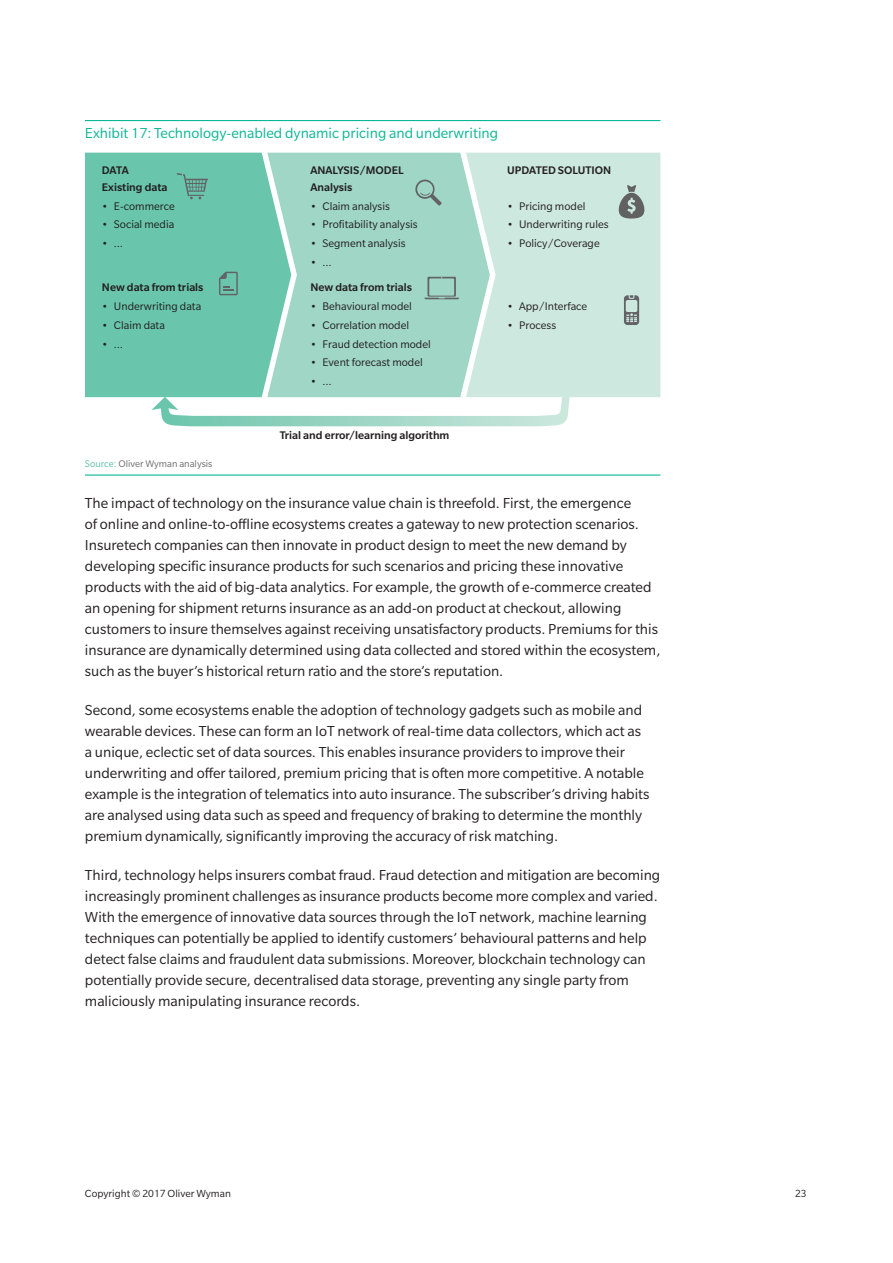
<style>
.page{position:relative;width:893px;height:1263px;background:#fff}
.page>*{position:absolute;margin:0;border:0;box-sizing:border-box;transform-origin:0 0}
.t1{font:15.75px/21px "Slate Pro";color:#231f20}
.t2{font:15.75px "Slate Pro";color:#0cb795}
.t3{font:12px "Slate Pro";color:#231f20}
.t4{font:500 12px/25.5px "Slate Pro";color:#231f20}
.t5{font:11.25px "Slate Pro";color:#231f20}
.Exhibit_Source_Last{font:10.5px "Slate Pro";color:#6c6d70}
.s1{color:#5fc2a6}
.s2{font-weight:400}
</style>
<div class="page">
<hr style="left:85px;top:120px;width:575px;height:1px;background:#0cb795">
<hr style="left:85px;top:474px;width:575px;height:2px;background:#0cb795">
<div style="left:85px;top:153px;width:183px;height:244px;background:#69c6ac"></div>
<svg style="left:268px;top:153px;width:198px;height:243px;background:#a0d6c5"></svg>
<svg style="left:466px;top:153px;width:194px;height:244px;background:#cbe7de"></svg>
<svg style="left:177px;top:173px;width:31px;height:26px"></svg>
<svg style="left:219px;top:272px;width:19px;height:23px"></svg>
<svg style="left:415px;top:180px;width:27px;height:26px"></svg>
<svg style="left:424px;top:277px;width:35px;height:22px"></svg>
<svg style="left:619px;top:185px;width:25px;height:33px"></svg>
<svg style="left:624px;top:295px;width:15px;height:30px"></svg>
<svg style="left:152px;top:396px;width:418px;height:30px"></svg>
<p class="t2" style="left:85px;top:124px;width:415px">Exhibit 17: Technology-enabled dynamic pricing and underwriting</p>
<p class="t4" style="left:102px;top:157px;width:28px">DATA</p>
<p class="t4" style="left:310px;top:157px;width:95px">ANALYSIS/MODEL</p>
<p class="t4" style="left:507px;top:157px;width:106px">UPDATED SOLUTION</p>
<p class="t4" style="left:102px;top:174px;width:67px">Existing data</p>
<p class="t4" style="left:310px;top:174px;width:43px">Analysis</p>
<p class="t3" style="left:102px;top:200px;width:74px">• E-commerce</p>
<p class="t3" style="left:102px;top:218px;width:74px">• Social media</p>
<p class="t3" style="left:102px;top:237px;width:23px">• …</p>
<p class="t4" style="left:102px;top:275px;width:103px">New data from trials</p>
<p class="t3" style="left:102px;top:300px;width:101px">• Underwriting data</p>
<p class="t3" style="left:102px;top:319px;width:64px">• Claim data</p>
<p class="t3" style="left:102px;top:338px;width:23px">• …</p>
<p class="Exhibit_Source_Last" style="left:85px;top:458px;width:129px"><span class="s1">Source:</span> Oliver Wyman analysis</p>
<p class="t3" style="left:310px;top:200px;width:81px">• Claim analysis</p>
<p class="t3" style="left:310px;top:218px;width:109px">• Profitability analysis</p>
<p class="t3" style="left:310px;top:237px;width:97px">• Segment analysis</p>
<p class="t4" style="left:310px;top:249px;width:103px"><span class="s2">• …<br></span>New data from trials</p>
<p class="t3" style="left:310px;top:300px;width:103px">• Behavioural model</p>
<p class="t3" style="left:310px;top:319px;width:100px">• Correlation model</p>
<p class="t3" style="left:310px;top:338px;width:122px">• Fraud detection model</p>
<p class="t3" style="left:310px;top:356px;width:114px">• Event forecast model</p>
<p class="t3" style="left:310px;top:375px;width:23px">• …</p>
<p class="t4" style="left:280px;top:423px;width:171px">Trial and error/learning algorithm</p>
<p class="t3" style="left:507px;top:200px;width:80px">• Pricing model</p>
<p class="t3" style="left:507px;top:218px;width:103px">• Underwriting rules</p>
<p class="t3" style="left:507px;top:237px;width:94px">• Policy/Coverage</p>
<p class="t3" style="left:507px;top:300px;width:82px">• App/Interface</p>
<p class="t3" style="left:507px;top:319px;width:51px">• Process</p>
<p class="t1" style="left:85px;top:493px;width:577px">The impact of technology on the insurance value chain is threefold. First, the emergence<br>of online and online-to-offline ecosystems creates a gateway to new protection scenarios.<br>Insuretech companies can then innovate in product design to meet the new demand by developing specific insurance products for such scenarios and pricing these innovative products with the aid of big-data analytics. For example, the growth of e-commerce created an opening for shipment returns insurance as an add-on product at checkout, allowing customers to insure themselves against receiving unsatisfactory products. Premiums for this insurance are dynamically determined using data collected and stored within the ecosystem, such as the buyer’s historical return ratio and the store’s reputation.</p>
<p class="t1" style="left:85px;top:700px;width:566px">Second, some ecosystems enable the adoption of technology gadgets such as mobile and wearable devices. These can form an IoT network of real-time data collectors, which act as a unique, eclectic set of data sources. This enables insurance providers to improve their underwriting and offer tailored, premium pricing that is often more competitive. A notable example is the integration of telematics into auto insurance. The subscriber’s driving habits are analysed using data such as speed and frequency of braking to determine the monthly premium dynamically, significantly improving the accuracy of risk matching.</p>
<p class="t1" style="left:85px;top:865px;width:577px">Third, technology helps insurers combat fraud. Fraud detection and mitigation are becoming increasingly prominent challenges as insurance products become more complex and varied.<br>With the emergence of innovative data sources through the IoT network, machine learning techniques can potentially be applied to identify customers’ behavioural patterns and help detect false claims and fraudulent data submissions. Moreover, blockchain technology can potentially provide secure, decentralised data storage, preventing any single party from maliciously manipulating insurance records.</p>
<p class="t5" style="left:85px;top:1187px;width:147px">Copyright © 2017 Oliver Wyman</p>
<p class="t5" style="left:795px;top:1187px;width:13px">23</p>
</div>
